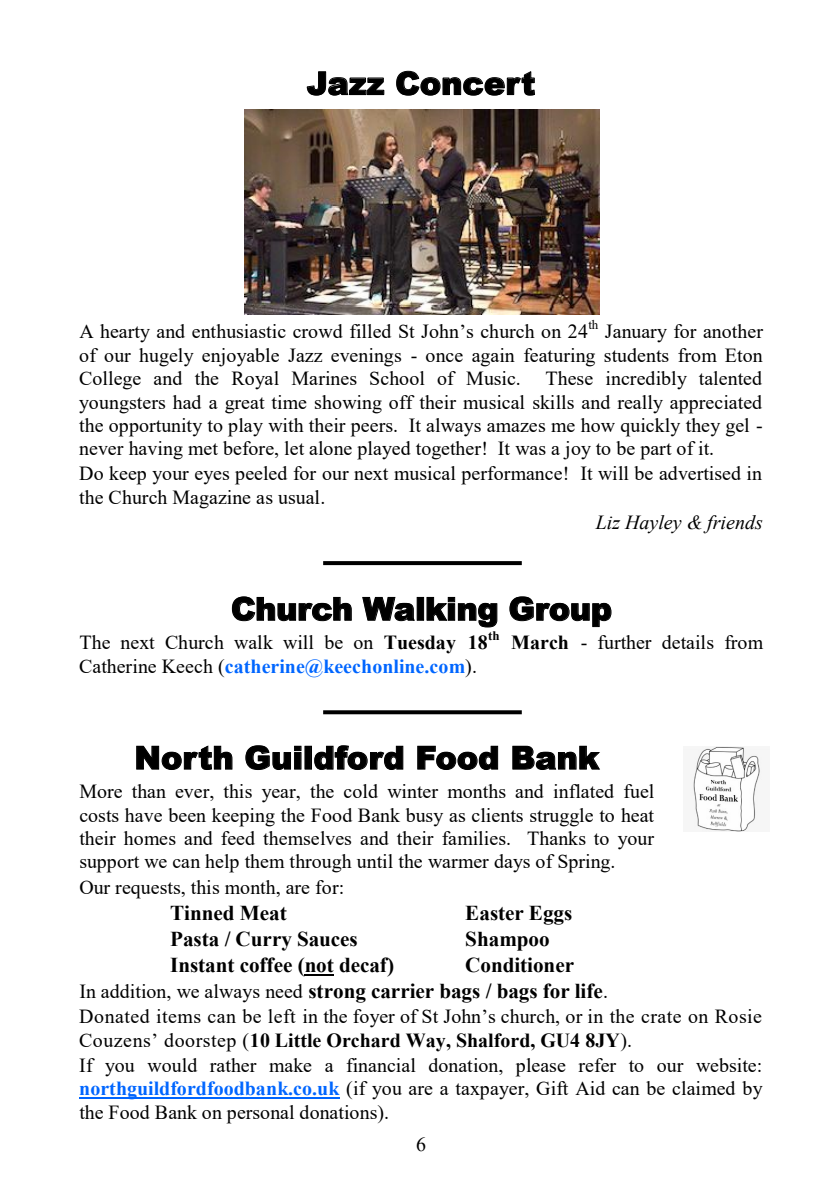
<style>
.page{position:relative;width:840px;height:1191px;background:#fff}
.page>*{position:absolute;margin:0;border:0;box-sizing:border-box;transform-origin:0 0}
.t1{font:900 32px "Arial";color:#000}
.t2{font:700 21.2px/26.2px "Times New Roman";color:#000}
.t3{font:20px/23.4px "Times New Roman";color:#000;text-align:justify}
.t4{font:20px/23.2px "Times New Roman";letter-spacing:.02em;color:#000}
.t5{font:italic 20px "Times New Roman";color:#000}
.s1{font-weight:700}
.s2{font-weight:700;color:#06f}
.s3{font-weight:400;font-size:20px}
</style>
<div class="page">
<svg style="left:136px;top:745px;width:97px;height:25px"></svg>
<svg style="left:245px;top:745px;width:57px;height:25px"></svg>
<div style="left:304px;top:746px;width:8px;height:23px;border:1px solid #000"></div>
<svg style="left:314px;top:745px;width:89px;height:25px"></svg>
<svg style="left:417px;top:745px;width:81px;height:25px"></svg>
<svg style="left:512px;top:745px;width:88px;height:25px"></svg>
<hr style="left:304px;top:973px;width:29px;height:2px;background:#000">
<hr style="left:79px;top:1097px;width:260px;height:2px;background:#06f">
<img style="left:691px;top:746px;width:71px;height:85px">
<svg style="left:232px;top:596px;width:120px;height:25px"></svg>
<svg style="left:362px;top:596px;width:53px;height:25px"></svg>
<div style="left:416px;top:597px;width:8px;height:24px;border:1px solid #000"></div>
<svg style="left:426px;top:596px;width:71px;height:32px"></svg>
<svg style="left:509px;top:596px;width:102px;height:31px"></svg>
<svg style="left:323px;top:710px;width:198px;height:4px"></svg>
<svg style="left:306px;top:71px;width:78px;height:25px"></svg>
<svg style="left:396px;top:70px;width:139px;height:26px"></svg>
<img style="left:245px;top:110px;width:354px;height:204px">
<svg style="left:323px;top:561px;width:198px;height:4px"></svg>
<p class="t1" style="left:306px;top:60px;width:230px">Jazz Concert</p>
<p class="t3" style="left:79px;top:319px;width:684px">A hearty and enthusiastic crowd filled St John’s church on 24<sup>th</sup> January for another of our hugely enjoyable Jazz evenings - once again featuring students from Eton College and the Royal Marines School of Music. These incredibly talented youngsters had a great time showing off their musical skills and really appreciated the opportunity to play with their peers. It always amazes me how quickly they gel - never having met before, let alone played together! It was a joy to be part of it.</p>
<p class="t3" style="left:79px;top:461px;width:684px">Do keep your eyes peeled for our next musical performance! It will be advertised in the Church Magazine as usual.</p>
<p class="t5" style="left:595px;top:508px;width:168px">Liz Hayley &amp; friends</p>
<p class="t1" style="left:231px;top:585px;width:382px">Church Walking Group</p>
<p class="t3" style="left:79px;top:630px;width:685px">The next Church walk will be on <span class="s1">Tuesday 18</span><sup>th</sup> <span class="s1">March</span> - further details from<br>Catherine Keech (<span class="s2">catherine@keechonline.com</span>).</p>
<p class="t1" style="left:134px;top:734px;width:466px">North Guildford Food Bank</p>
<p class="t3" style="left:79px;top:779px;width:576px">More than ever, this year, the cold winter months and inflated fuel costs have been keeping the Food Bank busy as clients struggle to heat their homes and feed themselves and their families. Thanks to your support we can help them through until the warmer days of Spring.</p>
<p class="t3" style="left:79px;top:874px;width:266px">Our requests, this month, are for:</p>
<p class="t2" style="left:170px;top:898px;width:118px">Tinned Meat</p>
<p class="t2" style="left:465px;top:898px;width:109px">Easter Eggs</p>
<p class="t2" style="left:170px;top:925px;width:189px">Pasta / Curry Sauces</p>
<p class="t2" style="left:465px;top:925px;width:86px">Shampoo</p>
<p class="t2" style="left:170px;top:950px;width:225px">Instant coffee (not decaf)</p>
<p class="t2" style="left:79px;top:950px;width:530px;text-indent:386px">Conditioner<br><span class="s3">In addition, we always need</span> strong carrier bags / bags for life<span class="s3">.</span></p>
<p class="t4" style="left:79px;top:1004px;width:684px">Donated items can be left in the foyer of St John’s church, or in the crate on Rosie<br>Couzens’ doorstep (<span class="s1">10 Little Orchard Way, Shalford, GU4 8JY</span>).</p>
<p class="t3" style="left:79px;top:1052px;width:684px">If you would rather make a financial donation, please refer to our website: <span class="s2">northguildfordfoodbank.co.uk</span> (if you are a taxpayer, Gift Aid can be claimed by the Food Bank on personal donations).</p>
<p class="t3" style="left:416px;top:1132px;width:11px">6</p>
</div>
